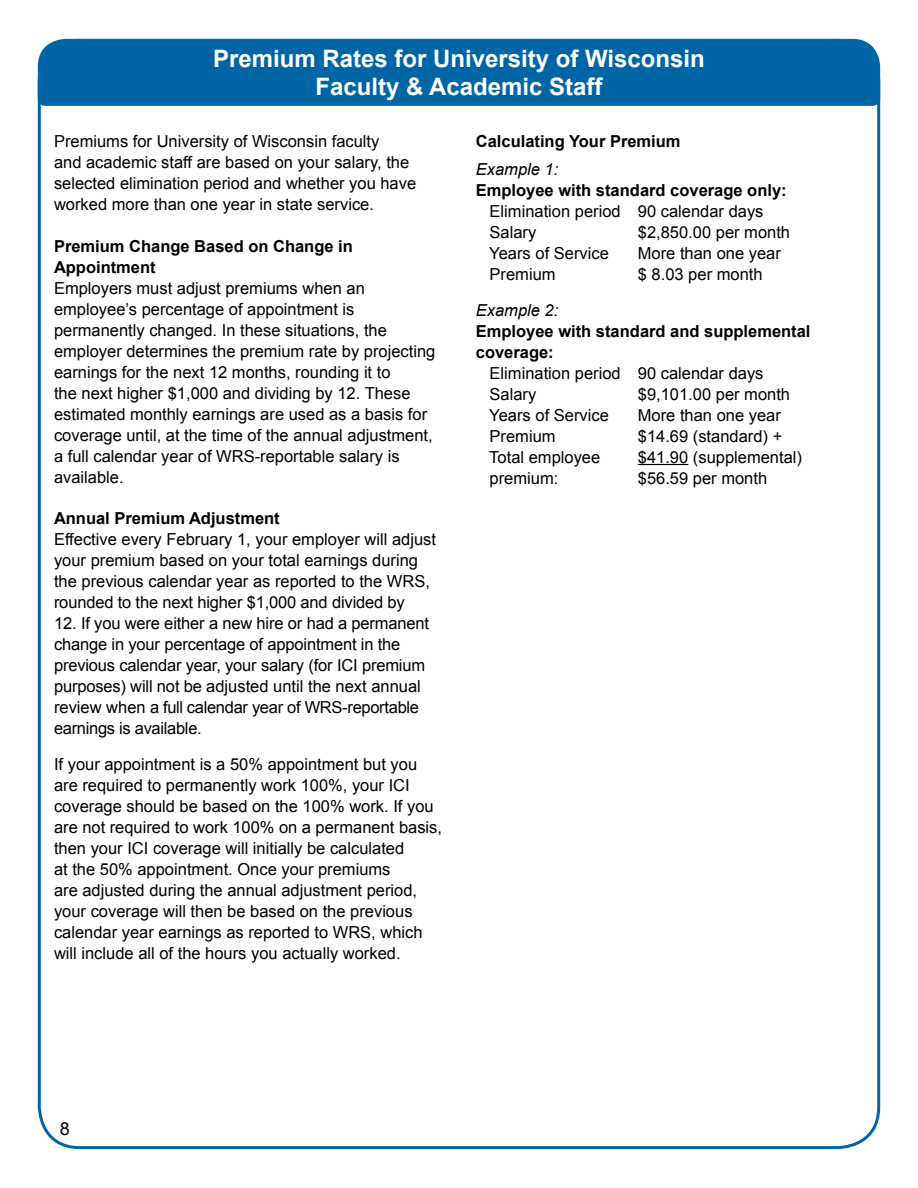
<style>
.page{position:relative;width:918px;height:1188px;background:#fff}
.page>*{position:absolute;margin:0;border:0;box-sizing:border-box;transform-origin:0 0}
.t1{font:700 24px/27.6px "Arial";color:#fff;text-align:center}
.t2{font:18px "Arial";color:#000}
.t3{font:16.5px/21px "Arial";color:#000}
.t4{font:700 16.5px/21px "Arial";color:#000}
.t5{font:italic 16.5px "Arial";color:#000}
</style>
<div class="page">
<div style="left:37px;top:38px;width:844px;height:69px;background:#0065a4"></div>
<hr style="left:638px;top:464px;width:50px;height:1px;background:#000">
<h1 class="t1" style="left:213px;top:45px;width:493px">Premium Rates for University of Wisconsin<br>Faculty &amp; Academic Staff</h1>
<p class="t3" style="left:54px;top:131px;width:364px">Premiums for University of Wisconsin faculty<br>and academic staff are based on your salary, the selected elimination period and whether you have worked more than one year in state service.</p>
<p class="t4" style="left:54px;top:236px;width:300px">Premium Change Based on Change in<br>Appointment</p>
<p class="t3" style="left:54px;top:278px;width:383px">Employers must adjust premiums when an employee’s percentage of appointment is permanently changed. In these situations, the employer determines the premium rate by projecting earnings for the next 12 months, rounding it to<br>the next higher $1,000 and dividing by 12. These estimated monthly earnings are used as a basis for coverage until, at the time of the annual adjustment, a full calendar year of WRS-reportable salary is available.</p>
<p class="t4" style="left:54px;top:508px;width:227px">Annual Premium Adjustment</p>
<p class="t3" style="left:54px;top:529px;width:384px">Effective every February 1, your employer will adjust your premium based on your total earnings during the previous calendar year as reported to the WRS, rounded to the next higher $1,000 and divided by</p>
<p class="t3" style="left:54px;top:613px;width:377px">12. If you were either a new hire or had a permanent change in your percentage of appointment in the previous calendar year, your salary (for ICI premium purposes) will not be adjusted until the next annual review when a full calendar year of WRS-reportable earnings is available.</p>
<p class="t3" style="left:54px;top:754px;width:390px">If your appointment is a 50% appointment but you are required to permanently work 100%, your ICI coverage should be based on the 100% work. If you are not required to work 100% on a permanent basis, then your ICI coverage will initially be calculated<br>at the 50% appointment. Once your premiums<br>are adjusted during the annual adjustment period, your coverage will then be based on the previous calendar year earnings as reported to WRS, which will include all of the hours you actually worked.</p>
<p class="t4" style="left:476px;top:131px;width:206px">Calculating Your Premium</p>
<p class="t5" style="left:476px;top:158px;width:84px">Example 1:</p>
<p class="t4" style="left:476px;top:180px;width:312px">Employee with standard coverage only:</p>
<p class="t3" style="left:490px;top:200px;width:275px">Elimination period 90 calendar days<br>Salary</p>
<p class="t3" style="left:638px;top:221px;width:154px">$2,850.00 per month</p>
<p class="t3" style="left:489px;top:242px;width:121px">Years of Service</p>
<p class="t3" style="left:638px;top:242px;width:145px">More than one year</p>
<p class="t3" style="left:490px;top:263px;width:67px">Premium</p>
<p class="t3" style="left:638px;top:263px;width:126px">$ 8.03 per month</p>
<p class="t5" style="left:476px;top:299px;width:84px">Example 2:</p>
<p class="t4" style="left:476px;top:321px;width:336px">Employee with standard and supplemental coverage:</p>
<p class="t3" style="left:490px;top:362px;width:275px">Elimination period 90 calendar days<br>Salary</p>
<p class="t3" style="left:638px;top:383px;width:154px">$9,101.00 per month</p>
<p class="t3" style="left:489px;top:404px;width:121px">Years of Service</p>
<p class="t3" style="left:638px;top:404px;width:145px">More than one year</p>
<p class="t3" style="left:490px;top:425px;width:67px">Premium</p>
<p class="t3" style="left:638px;top:425px;width:146px">$14.69 (standard) +</p>
<p class="t3" style="left:489px;top:446px;width:112px">Total employee</p>
<p class="t3" style="left:638px;top:446px;width:166px">$41.90 (supplemental)</p>
<p class="t3" style="left:490px;top:467px;width:70px">premium:</p>
<p class="t3" style="left:638px;top:467px;width:131px">$56.59 per month</p>
<p class="t2" style="left:60px;top:1116px;width:12px">8</p>
</div>
